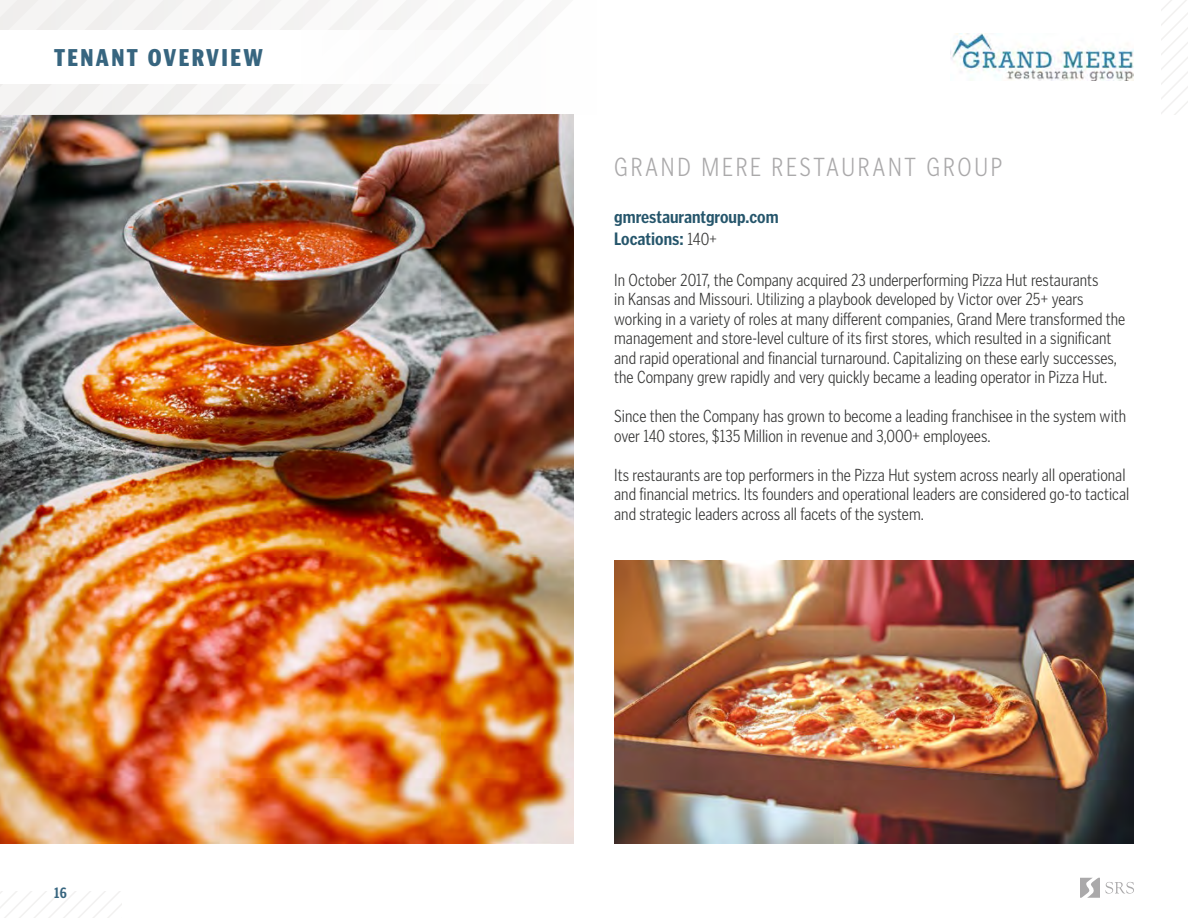
<style>
.page{position:relative;width:1188px;height:918px;background:#fff}
.page>*{position:absolute;margin:0;border:0;box-sizing:border-box;transform-origin:0 0}
.t1{font:300 27px "Poynter Gothic Text Cond";letter-spacing:.1em;color:#aaa9aa}
.t2{font:900 24px "Poynter Gothic Text Cond";letter-spacing:.1em;color:#37657f}
.t3{font:300 18px/19.5px "Poynter Gothic Text Cond";color:#343433}
.t4{font:700 18px/21.6px "Poynter Gothic Text Cond";color:#25556b}
.t5{font:700 15px "Poynter Gothic Text Cond";color:#37657f}
.s1{font-weight:300;color:#343433}
</style>
<div class="page">
<img style="left:0;top:115px;width:574px;height:729px">
<img style="left:614px;top:560px;width:520px;height:284px">
<svg style="left:0;top:891px;width:122px;height:27px"></svg>
<svg style="left:1080px;top:878px;width:54px;height:20px"></svg>
<svg style="left:0;top:0;width:574px;height:115px"></svg>
<svg style="left:1161px;top:0;width:27px;height:115px"></svg>
<div style="left:0;top:30px;width:594px;height:54px;background:#fff"></div>
<img style="left:951px;top:33px;width:183px;height:47px">
<h2 class="t2" style="left:54px;top:44px;width:210px">TENANT OVERVIEW</h2>
<p class="t5" style="left:54px;top:884px;width:14px">16</p>
<h1 class="t1" style="left:614px;top:153px;width:389px">GRAND MERE RESTAURANT GROUP</h1>
<p class="t4" style="left:614px;top:206px;width:166px">gmrestaurantgroup.com<br>Locations: <span class="s1">140+</span></p>
<p class="t3" style="left:614px;top:270px;width:513px">In October 2017, the Company acquired 23 underperforming Pizza Hut restaurants<br>in Kansas and Missouri. Utilizing a playbook developed by Victor over 25+ years working in a variety of roles at many different companies, Grand Mere transformed the management and store-level culture of its first stores, which resulted in a significant and rapid operational and financial turnaround. Capitalizing on these early successes, the Company grew rapidly and very quickly became a leading operator in Pizza Hut.</p>
<p class="t3" style="left:614px;top:407px;width:514px">Since then the Company has grown to become a leading franchisee in the system with over 140 stores, $135 Million in revenue and 3,000+ employees.</p>
<p class="t3" style="left:614px;top:465px;width:517px">Its restaurants are top performers in the Pizza Hut system across nearly all operational and financial metrics. Its founders and operational leaders are considered go-to tactical and strategic leaders across all facets of the system.</p>
</div>
